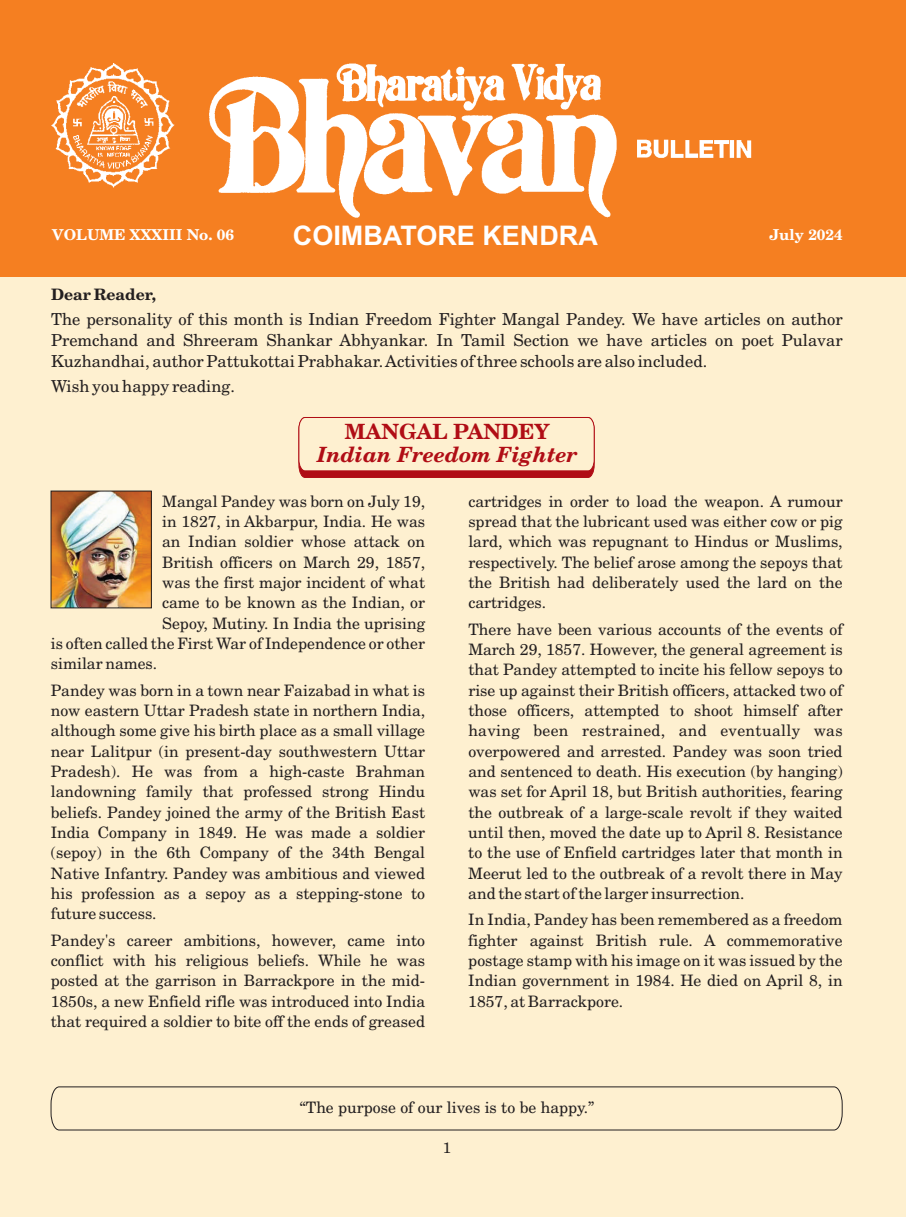
<style>
.page{position:relative;width:906px;height:1217px;background:#fff}
.page>*{position:absolute;margin:0;border:0;box-sizing:border-box;transform-origin:0 0}
.t1{font:700 27px "Arial";color:#fff}
.t2{font:italic 700 21px "New Century Schlbk";color:#b00d15}
.t3{font:700 21px "New Century Schlbk";color:#b00d15}
.t4{font:16.5px/20.5px "New Century Schlbk";color:#231f20;text-align:justify}
.t5{font:15.75px/20.4px "New Century Schlbk";color:#231f20;text-align:justify}
.t6{font:700 15.75px "New Century Schlbk";color:#231f20}
.t7{font:700 15px "New Century Schlbk";color:#fff}
.t8{font:15px "New Century Schlbk";color:#231f20}
</style>
<div class="page">
<div style="left:0;top:0;width:906px;height:1216px;background:#fef0d0"></div>
<div style="left:0;top:0;width:906px;height:276px;background:#f57f21"></div>
<img style="left:51px;top:64px;width:124px;height:124px">
<img style="left:209px;top:63px;width:543px;height:155px">
<svg style="left:298px;top:417px;width:297px;height:61px"></svg>
<img style="left:53px;top:493px;width:96px;height:113px">
<svg style="left:50px;top:1086px;width:793px;height:44px"></svg>
<p class="t7" style="left:52px;top:228px;width:183px">VOLUME XXXIII No. 06</p>
<h1 class="t1" style="left:293px;top:225px;width:306px">COIMBATORE KENDRA</h1>
<p class="t7" style="left:769px;top:229px;width:75px">July 2024</p>
<p class="t6" style="left:51px;top:287px;width:107px">Dear Reader,</p>
<p class="t4" style="left:51px;top:310px;width:793px">The personality of this month is Indian Freedom Fighter Mangal Pandey. We have articles on author Premchand and Shreeram Shankar Abhyankar. In Tamil Section we have articles on poet Pulavar Kuzhandhai, author Pattukottai Prabhakar. Activities of three schools are also included.</p>
<p class="t4" style="left:51px;top:377px;width:185px">Wish you happy reading.</p>
<h2 class="t3" style="left:345px;top:422px;width:206px">MANGAL PANDEY</h2>
<h2 class="t2" style="left:317px;top:445px;width:262px">Indian Freedom Fighter</h2>
<p class="t5" style="left:162px;top:491px;width:264px">Mangal Pandey was born on July 19,</p>
<p class="t5" style="left:162px;top:512px;width:264px">in 1827, in Akbarpur, India. He was</p>
<p class="t5" style="left:162px;top:532px;width:264px">an Indian soldier whose attack on</p>
<p class="t5" style="left:162px;top:552px;width:264px">British officers on March 29, 1857,</p>
<p class="t5" style="left:162px;top:573px;width:264px">was the first major incident of what</p>
<p class="t5" style="left:162px;top:593px;width:264px">came to be known as the Indian, or</p>
<p class="t5" style="left:162px;top:613px;width:264px">Sepoy, Mutiny. In India the uprising</p>
<p class="t5" style="left:51px;top:634px;width:376px">is often called the First War of Independence or other</p>
<p class="t5" style="left:51px;top:654px;width:108px">similar names.</p>
<p class="t5" style="left:51px;top:680px;width:376px">Pandey was born in a town near Faizabad in what is now eastern Uttar Pradesh state in northern India, although some give his birth place as a small village near Lalitpur (in present-day southwestern Uttar Pradesh). He was from a high-caste Brahman landowning family that professed strong Hindu beliefs. Pandey joined the army of the British East India Company in 1849. He was made a soldier (sepoy) in the 6th Company of the 34th Bengal Native Infantry. Pandey was ambitious and viewed his profession as a sepoy as a stepping-stone to future success.</p>
<p class="t5" style="left:51px;top:930px;width:376px">Pandey's career ambitions, however, came into conflict with his religious beliefs. While he was posted at the garrison in Barrackpore in the mid-1850s, a new Enfield rifle was introduced into India that required a soldier to bite off the ends of greased</p>
<p class="t5" style="left:468px;top:491px;width:376px">cartridges in order to load the weapon. A rumour spread that the lubricant used was either cow or pig lard, which was repugnant to Hindus or Muslims, respectively. The belief arose among the sepoys that the British had deliberately used the lard on the cartridges.</p>
<p class="t5" style="left:468px;top:619px;width:376px">There have been various accounts of the events of March 29, 1857. However, the general agreement is that Pandey attempted to incite his fellow sepoys to rise up against their British officers, attacked two of those officers, attempted to shoot himself after having been restrained, and eventually was overpowered and arrested. Pandey was soon tried and sentenced to death. His execution (by hanging) was set for April 18, but British authorities, fearing the outbreak of a large-scale revolt if they waited until then, moved the date up to April 8. Resistance to the use of Enfield cartridges later that month in Meerut led to the outbreak of a revolt there in May and the start of the larger insurrection.</p>
<p class="t5" style="left:468px;top:910px;width:376px">In India, Pandey has been remembered as a freedom fighter against British rule. A commemorative postage stamp with his image on it was issued by the Indian government in 1984. He died on April 8, in 1857, at Barrackpore.</p>
<p class="t5" style="left:300px;top:1097px;width:296px">“The purpose of our lives is to be happy.”</p>
<p class="t8" style="left:443px;top:1140px;width:10px">1</p>
</div>
